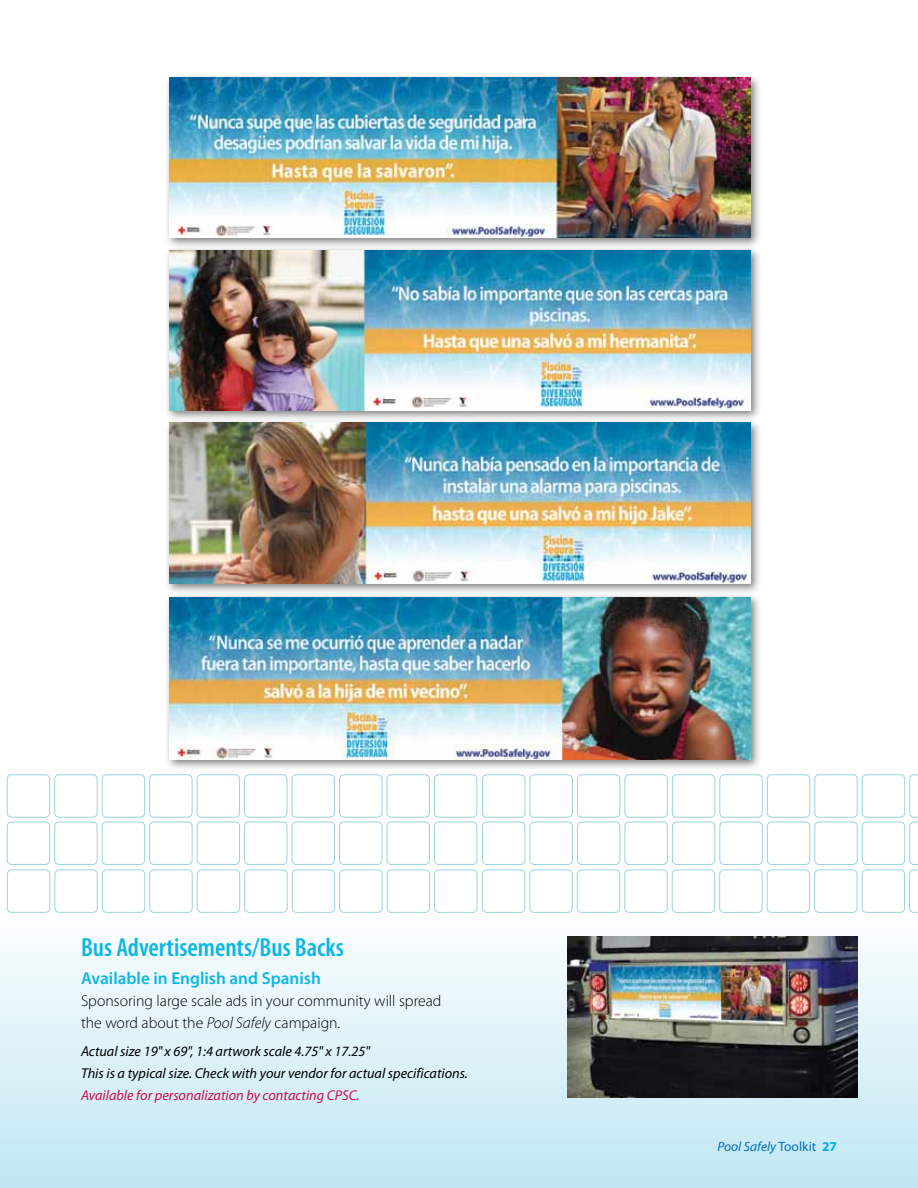
<style>
.page{position:relative;width:918px;height:1188px;background:#fff}
.page>*{position:absolute;margin:0;border:0;box-sizing:border-box;transform-origin:0 0}
.t1{font:600 condensed 26.25px "Myriad Pro";color:#0cb7e1}
.t2{font:600 17.25px "Myriad Pro";color:#0cb7e1}
.t3{font:300 15.75px/21.8px "Myriad Pro";color:#000}
.t4{font:italic 14.25px/21.8px "Myriad Pro";color:#000}
.t5{font:italic 14.25px "Myriad Pro";color:#ce0c4e}
.t6{font:italic 13.5px "Myriad Pro";color:#0072bc}
.s1{font-style:italic}
.s2{font-style:normal}
.s3{font-weight:700;font-style:normal;color:#00afde}
</style>
<div class="page">
<div style="left:0;top:918px;width:918px;height:270px;background:linear-gradient(to bottom,#fcfdfe,#c0e7f3)"></div>
<div style="left:625px;top:870px;width:42px;height:43px;border:1px solid #9bd3dc;border-radius:4px"></div>
<div style="left:672px;top:870px;width:43px;height:43px;border:1px solid #9bd3dc;border-radius:4px"></div>
<div style="left:720px;top:870px;width:42px;height:43px;border:1px solid #9bd3dc;border-radius:4px"></div>
<div style="left:767px;top:870px;width:43px;height:43px;border:1px solid #9bd3dc;border-radius:4px"></div>
<div style="left:814px;top:870px;width:43px;height:43px;border:1px solid #9bd3dc;border-radius:4px"></div>
<div style="left:862px;top:870px;width:43px;height:43px;border:1px solid #9bd3dc;border-radius:4px"></div>
<div style="left:482px;top:870px;width:43px;height:43px;border:1px solid #9bd3dc;border-radius:4px"></div>
<div style="left:530px;top:870px;width:42px;height:43px;border:1px solid #9bd3dc;border-radius:4px"></div>
<div style="left:577px;top:870px;width:43px;height:43px;border:1px solid #9bd3dc;border-radius:4px"></div>
<div style="left:625px;top:822px;width:43px;height:43px;border:1px solid #9bd3dc;border-radius:4px"></div>
<div style="left:672px;top:822px;width:43px;height:43px;border:1px solid #9bd3dc;border-radius:4px"></div>
<div style="left:720px;top:822px;width:42px;height:43px;border:1px solid #9bd3dc;border-radius:4px"></div>
<div style="left:767px;top:822px;width:43px;height:43px;border:1px solid #9bd3dc;border-radius:4px"></div>
<div style="left:815px;top:822px;width:42px;height:43px;border:1px solid #9bd3dc;border-radius:4px"></div>
<div style="left:672px;top:775px;width:43px;height:42px;border:1px solid #9bd3dc;border-radius:4px"></div>
<div style="left:720px;top:775px;width:42px;height:42px;border:1px solid #9bd3dc;border-radius:4px"></div>
<div style="left:767px;top:775px;width:43px;height:42px;border:1px solid #9bd3dc;border-radius:4px"></div>
<div style="left:815px;top:775px;width:42px;height:42px;border:1px solid #9bd3dc;border-radius:4px"></div>
<div style="left:862px;top:822px;width:43px;height:43px;border:1px solid #9bd3dc;border-radius:4px"></div>
<div style="left:862px;top:775px;width:43px;height:42px;border:1px solid #9bd3dc;border-radius:4px"></div>
<svg style="left:909px;top:775px;width:9px;height:138px"></svg>
<div style="left:482px;top:822px;width:43px;height:43px;border:1px solid #9bd3dc;border-radius:4px"></div>
<div style="left:530px;top:822px;width:43px;height:43px;border:1px solid #9bd3dc;border-radius:4px"></div>
<div style="left:482px;top:775px;width:43px;height:42px;border:1px solid #9bd3dc;border-radius:4px"></div>
<div style="left:530px;top:775px;width:43px;height:42px;border:1px solid #9bd3dc;border-radius:4px"></div>
<div style="left:577px;top:822px;width:43px;height:43px;border:1px solid #9bd3dc;border-radius:4px"></div>
<div style="left:577px;top:775px;width:43px;height:42px;border:1px solid #9bd3dc;border-radius:4px"></div>
<div style="left:625px;top:775px;width:43px;height:42px;border:1px solid #9bd3dc;border-radius:4px"></div>
<div style="left:339px;top:870px;width:43px;height:43px;border:1px solid #9bd3dc;border-radius:4px"></div>
<div style="left:292px;top:870px;width:43px;height:43px;border:1px solid #9bd3dc;border-radius:4px"></div>
<div style="left:245px;top:870px;width:42px;height:43px;border:1px solid #9bd3dc;border-radius:4px"></div>
<div style="left:197px;top:870px;width:43px;height:43px;border:1px solid #9bd3dc;border-radius:4px"></div>
<div style="left:150px;top:870px;width:42px;height:43px;border:1px solid #9bd3dc;border-radius:4px"></div>
<div style="left:102px;top:870px;width:43px;height:43px;border:1px solid #9bd3dc;border-radius:4px"></div>
<div style="left:55px;top:870px;width:42px;height:43px;border:1px solid #9bd3dc;border-radius:4px"></div>
<div style="left:7px;top:870px;width:43px;height:43px;border:1px solid #9bd3dc;border-radius:4px"></div>
<div style="left:434px;top:870px;width:43px;height:43px;border:1px solid #9bd3dc;border-radius:4px"></div>
<div style="left:387px;top:870px;width:43px;height:43px;border:1px solid #9bd3dc;border-radius:4px"></div>
<div style="left:339px;top:822px;width:43px;height:43px;border:1px solid #9bd3dc;border-radius:4px"></div>
<div style="left:292px;top:822px;width:43px;height:43px;border:1px solid #9bd3dc;border-radius:4px"></div>
<div style="left:244px;top:822px;width:43px;height:43px;border:1px solid #9bd3dc;border-radius:4px"></div>
<div style="left:197px;top:822px;width:43px;height:43px;border:1px solid #9bd3dc;border-radius:4px"></div>
<div style="left:149px;top:822px;width:43px;height:43px;border:1px solid #9bd3dc;border-radius:4px"></div>
<div style="left:292px;top:775px;width:43px;height:42px;border:1px solid #9bd3dc;border-radius:4px"></div>
<div style="left:244px;top:775px;width:43px;height:42px;border:1px solid #9bd3dc;border-radius:4px"></div>
<div style="left:197px;top:775px;width:43px;height:42px;border:1px solid #9bd3dc;border-radius:4px"></div>
<div style="left:149px;top:775px;width:43px;height:42px;border:1px solid #9bd3dc;border-radius:4px"></div>
<div style="left:102px;top:822px;width:43px;height:43px;border:1px solid #9bd3dc;border-radius:4px"></div>
<div style="left:55px;top:822px;width:42px;height:43px;border:1px solid #9bd3dc;border-radius:4px"></div>
<div style="left:7px;top:822px;width:43px;height:43px;border:1px solid #9bd3dc;border-radius:4px"></div>
<div style="left:102px;top:775px;width:43px;height:42px;border:1px solid #9bd3dc;border-radius:4px"></div>
<div style="left:55px;top:775px;width:42px;height:42px;border:1px solid #9bd3dc;border-radius:4px"></div>
<div style="left:7px;top:775px;width:43px;height:42px;border:1px solid #9bd3dc;border-radius:4px"></div>
<div style="left:434px;top:822px;width:43px;height:43px;border:1px solid #9bd3dc;border-radius:4px"></div>
<div style="left:434px;top:775px;width:43px;height:42px;border:1px solid #9bd3dc;border-radius:4px"></div>
<div style="left:387px;top:822px;width:43px;height:43px;border:1px solid #9bd3dc;border-radius:4px"></div>
<div style="left:387px;top:775px;width:43px;height:42px;border:1px solid #9bd3dc;border-radius:4px"></div>
<div style="left:339px;top:775px;width:43px;height:42px;border:1px solid #9bd3dc;border-radius:4px"></div>
<img style="left:567px;top:936px;width:291px;height:162px">
<div style="left:164px;top:73px;width:597px;height:176px;background:#000;opacity:.5"></div>
<img style="left:169px;top:78px;width:581px;height:160px">
<div style="left:164px;top:245px;width:597px;height:177px;background:#000;opacity:.5"></div>
<img style="left:169px;top:250px;width:581px;height:160px">
<div style="left:164px;top:418px;width:597px;height:178px;background:#000;opacity:.5"></div>
<img style="left:169px;top:423px;width:581px;height:161px">
<div style="left:164px;top:593px;width:597px;height:178px;background:#000;opacity:.5"></div>
<img style="left:169px;top:598px;width:581px;height:162px">
<h1 class="t1" style="left:81px;top:931px;width:264px">Bus Advertisements/Bus Backs</h1>
<p class="t2" style="left:81px;top:967px;width:241px">Available in English and Spanish</p>
<p class="t3" style="left:81px;top:990px;width:362px">Sponsoring large scale ads in your community will spread the word about the <span class="s1">Pool Safely</span> campaign.</p>
<p class="t4" style="left:81px;top:1040px;width:388px">Actual size 19" x 69", 1:4 artwork scale 4.75" x 17.25"<br>This is a typical size. Check with your vendor for actual specifications.</p>
<p class="t5" style="left:81px;top:1086px;width:280px">Available for personalization by contacting CPSC.</p>
<p class="t6" style="left:717px;top:1138px;width:121px">Pool Safely <span class="s2">Toolkit</span> <span class="s3">27</span></p>
</div>
